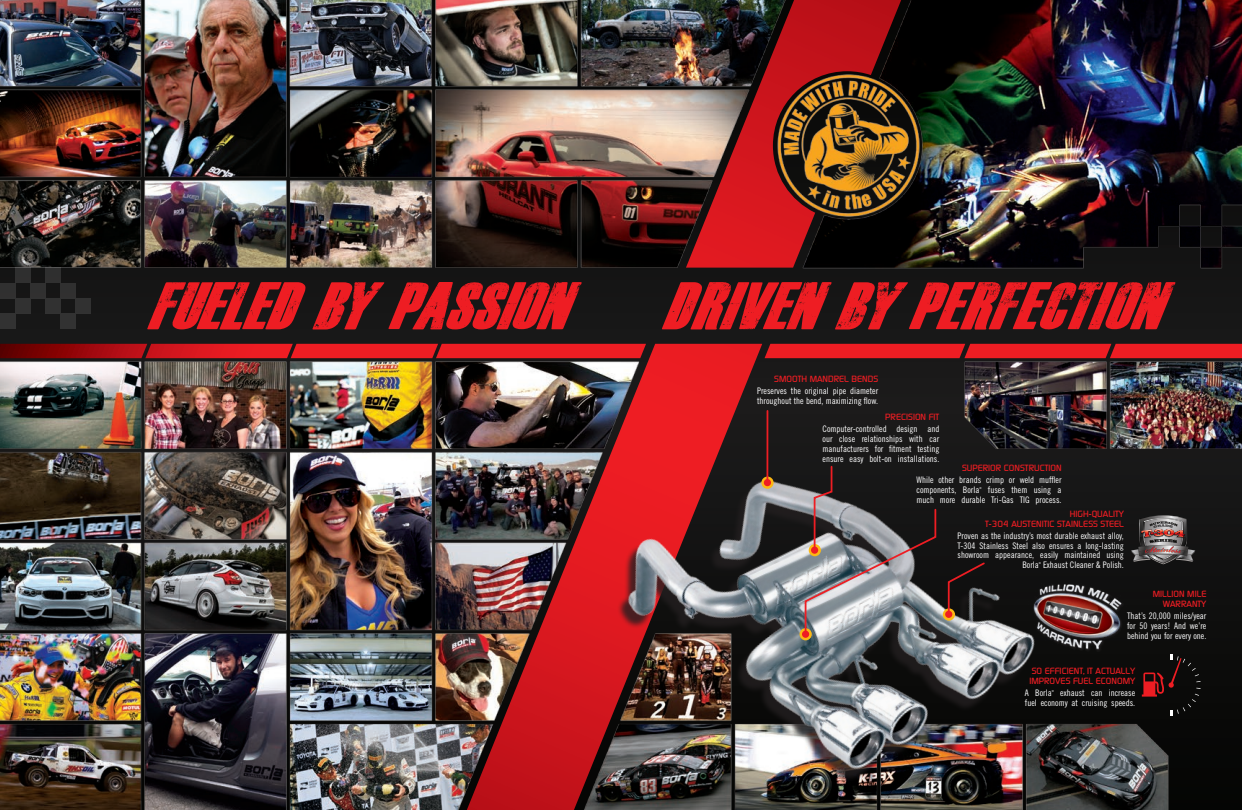
<style>
.page{position:relative;width:1242px;height:810px;background:#fff}
.page>*{position:absolute;margin:0;border:0;box-sizing:border-box;transform-origin:0 0}
.t1{font:9px/9.9px "Trade Gothic Cond Eighteen";color:#fff}
.t2{font:500 9px/9.9px "Continuum";color:#ee1d23;text-align:right}
.t3{font:2.7px "Trade Gothic Cond Eighteen";color:#fff}
</style>
<div class="page">
<img style="left:0;top:0;width:1242px;height:810px">
<img style="left:467px;top:0;width:434px;height:810px">
<svg style="left:0;top:344px;width:1242px;height:14px;background:#da191f"></svg>
<img style="left:581px;top:370px;width:505px;height:440px">
<img style="left:1029px;top:571px;width:99px;height:100px">
<svg style="left:1142px;top:654px;width:59px;height:62px;background:#251110"></svg>
<svg style="left:761px;top:477px;width:13px;height:12px"></svg>
<svg style="left:800px;top:628px;width:12px;height:12px"></svg>
<svg style="left:943px;top:608px;width:12px;height:13px"></svg>
<hr style="left:767px;top:411px;width:1px;height:72px;background:#ee1d23">
<div style="left:764px;top:479px;width:7px;height:7px;background:#ee1d23;border-radius:50%"></div>
<svg style="left:804px;top:465px;width:133px;height:171px;background:#6b696c"></svg>
<div style="left:802px;top:631px;width:7px;height:7px;background:#ee1d23;border-radius:50%"></div>
<svg style="left:947px;top:561px;width:39px;height:55px;background:#291c1a"></svg>
<div style="left:945px;top:611px;width:7px;height:7px;background:#ee1d23;border-radius:50%"></div>
<svg style="left:147px;top:282px;width:435px;height:48px;background:#991a1d"></svg>
<div style="left:0;top:283px;width:15px;height:15px;background:#303030"></div>
<div style="left:0;top:314px;width:15px;height:15px;background:#323232"></div>
<div style="left:60px;top:314px;width:16px;height:15px;background:#323232"></div>
<div style="left:30px;top:283px;width:15px;height:15px;background:#303030"></div>
<div style="left:60px;top:283px;width:16px;height:15px;background:#303030"></div>
<div style="left:15px;top:268px;width:15px;height:15px;background:#2f2f2f"></div>
<div style="left:15px;top:298px;width:15px;height:15px;background:#313131"></div>
<div style="left:76px;top:298px;width:15px;height:15px;background:#313131"></div>
<div style="left:45px;top:268px;width:15px;height:15px;background:#2f2f2f"></div>
<div style="left:45px;top:298px;width:15px;height:15px;background:#313131"></div>
<svg style="left:662px;top:282px;width:514px;height:48px;background:#9b1a1d"></svg>
<svg style="left:1131px;top:515px;width:65px;height:49px;background:#625656"></svg>
<p class="t2" style="left:774px;top:374px;width:105px">SMOOTH MANDREL BENDS</p>
<p class="t1" style="left:757px;top:386px;width:123px">Preserves the original pipe diameter throughout the bend, maximizing flow.</p>
<p class="t2" style="left:885px;top:412px;width:56px">PRECISION FIT</p>
<p class="t1" style="left:823px;top:424px;width:118px;text-align:justify">Computer-controlled design and our close relationships with car manufacturers for fitment testing ensure easy bolt-on installations.</p>
<p class="t2" style="left:962px;top:463px;width:101px">SUPERIOR CONSTRUCTION</p>
<p class="t1" style="left:917px;top:475px;width:147px">While other brands crimp or weld muffler components, Borla</p>
<p class="t1" style="left:917px;top:485px;width:147px;text-align:right">fuses them using a<br>much more durable Tri-Gas TIG process.</p>
<p class="t3" style="left:979px;top:486px;width:4px">®</p>
<p class="t2" style="left:985px;top:509px;width:140px">HIGH-QUALITY<br>T-304 AUSTENITIC STAINLESS STEEL</p>
<p class="t1" style="left:958px;top:530px;width:168px">Proven as the industry’s most durable exhaust alloy,</p>
<p class="t1" style="left:958px;top:540px;width:168px">T-304 Stainless Steel also ensures a long-lasting</p>
<p class="t1" style="left:958px;top:550px;width:168px">showroom appearance, easily maintained using</p>
<p class="t1" style="left:1022px;top:560px;width:18px">Borla</p>
<p class="t3" style="left:1039px;top:562px;width:4px">®</p>
<p class="t1" style="left:1043px;top:560px;width:82px">Exhaust Cleaner &amp; Polish.</p>
<p class="t2" style="left:1153px;top:589px;width:55px">MILLION MILE</p>
<p class="t2" style="left:1163px;top:599px;width:45px">WARRANTY</p>
<p class="t1" style="left:1127px;top:611px;width:81px;text-align:justify">That’s 20,000 miles/year for 50 years! And we’re behind you for every one.</p>
<p class="t2" style="left:1032px;top:666px;width:105px">SO EFFICIENT, IT ACTUALLY</p>
<p class="t2" style="left:1029px;top:675px;width:107px">IMPROVES FUEL ECONOMY</p>
<p class="t1" style="left:1025px;top:687px;width:28px">A Borla</p>
<p class="t3" style="left:1052px;top:689px;width:4px">®</p>
<p class="t1" style="left:1025px;top:687px;width:112px;text-align:right">exhaust can increase<br>fuel economy at cruising speeds.</p>
</div>
